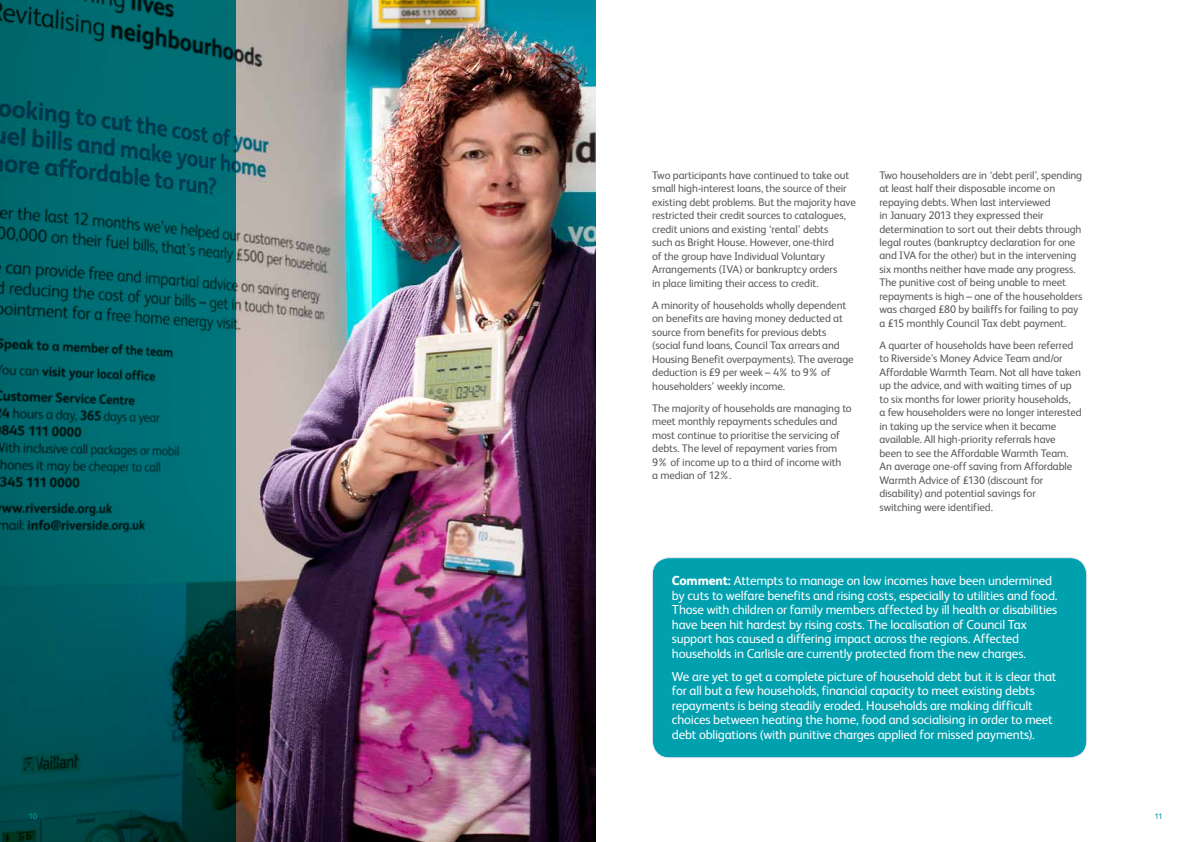
<style>
.page{position:relative;width:1191px;height:842px;background:#fff}
.page>*{position:absolute;margin:0;border:0;box-sizing:border-box;transform-origin:0 0}
.t1{font:13px/14.5px "FS Albert";letter-spacing:-.015em;color:#fff}
.t2{font:11px/13.5px "FS Albert";letter-spacing:-.01em;color:#58595b}
.t3{font:8px "Arial";color:#00a0af}
.t4{font:8px "Arial";color:#0095a6}
.s1{font-weight:800}
</style>
<div class="page">
<img style="left:236px;top:0;width:359px;height:842px">
<svg style="left:0;top:0;width:236px;height:842px;background:#005a5f"></svg>
<div style="left:652px;top:558px;width:434px;height:200px;background:#00a0af;border-radius:17px"></div>
<div style="left:652px;top:557px;width:434px;height:201px;border:1px solid #efe7f3;border-radius:17px"></div>
<p class="t2" style="left:652px;top:167px;width:205px">Two participants have continued to take out small high-interest loans, the source of their existing debt problems. But the majority have restricted their credit sources to catalogues, credit unions and existing ‘rental’ debts<br>such as Bright House. However, one-third<br>of the group have Individual Voluntary Arrangements (IVA) or bankruptcy orders<br>in place limiting their access to credit.</p>
<p class="t2" style="left:652px;top:297px;width:203px">A minority of households wholly dependent on benefits are having money deducted at source from benefits for previous debts (social fund loans, Council Tax arrears and Housing Benefit overpayments). The average deduction is £9 per week – 4% to 9% of householders’ weekly income.</p>
<p class="t2" style="left:652px;top:400px;width:201px">The majority of households are managing to meet monthly repayments schedules and most continue to prioritise the servicing of debts. The level of repayment varies from 9% of income up to a third of income with<br>a median of 12%.</p>
<p class="t2" style="left:879px;top:167px;width:205px">Two householders are in ‘debt peril’, spending at least half their disposable income on repaying debts. When last interviewed<br>in January 2013 they expressed their determination to sort out their debts through legal routes (bankruptcy declaration for one and IVA for the other) but in the intervening six months neither have made any progress.<br>The punitive cost of being unable to meet repayments is high – one of the householders was charged £80 by bailiffs for failing to pay a £15 monthly Council Tax debt payment.</p>
<p class="t2" style="left:879px;top:338px;width:204px">A quarter of households have been referred to Riverside’s Money Advice Team and/or Affordable Warmth Team. Not all have taken up the advice, and with waiting times of up to six months for lower priority households,<br>a few householders were no longer interested in taking up the service when it became available. All high-priority referrals have<br>been to see the Affordable Warmth Team.<br>An average one-off saving from Affordable Warmth Advice of £130 (discount for disability) and potential savings for<br>switching were identified.</p>
<p class="t1" style="left:672px;top:573px;width:387px"><span class="s1">Comment:</span> Attempts to manage on low incomes have been undermined by cuts to welfare benefits and rising costs, especially to utilities and food.<br>Those with children or family members affected by ill health or disabilities have been hit hardest by rising costs. The localisation of Council Tax support has caused a differing impact across the regions. Affected households in Carlisle are currently protected from the new charges.</p>
<p class="t1" style="left:672px;top:668px;width:386px">We are yet to get a complete picture of household debt but it is clear that for all but a few households, financial capacity to meet existing debts repayments is being steadily eroded. Households are making difficult choices between heating the home, food and socialising in order to meet debt obligations (with punitive charges applied for missed payments).</p>
<p class="t3" style="left:28px;top:811px;width:10px">10</p>
<p class="t4" style="left:1154px;top:811px;width:10px">11</p>
</div>
